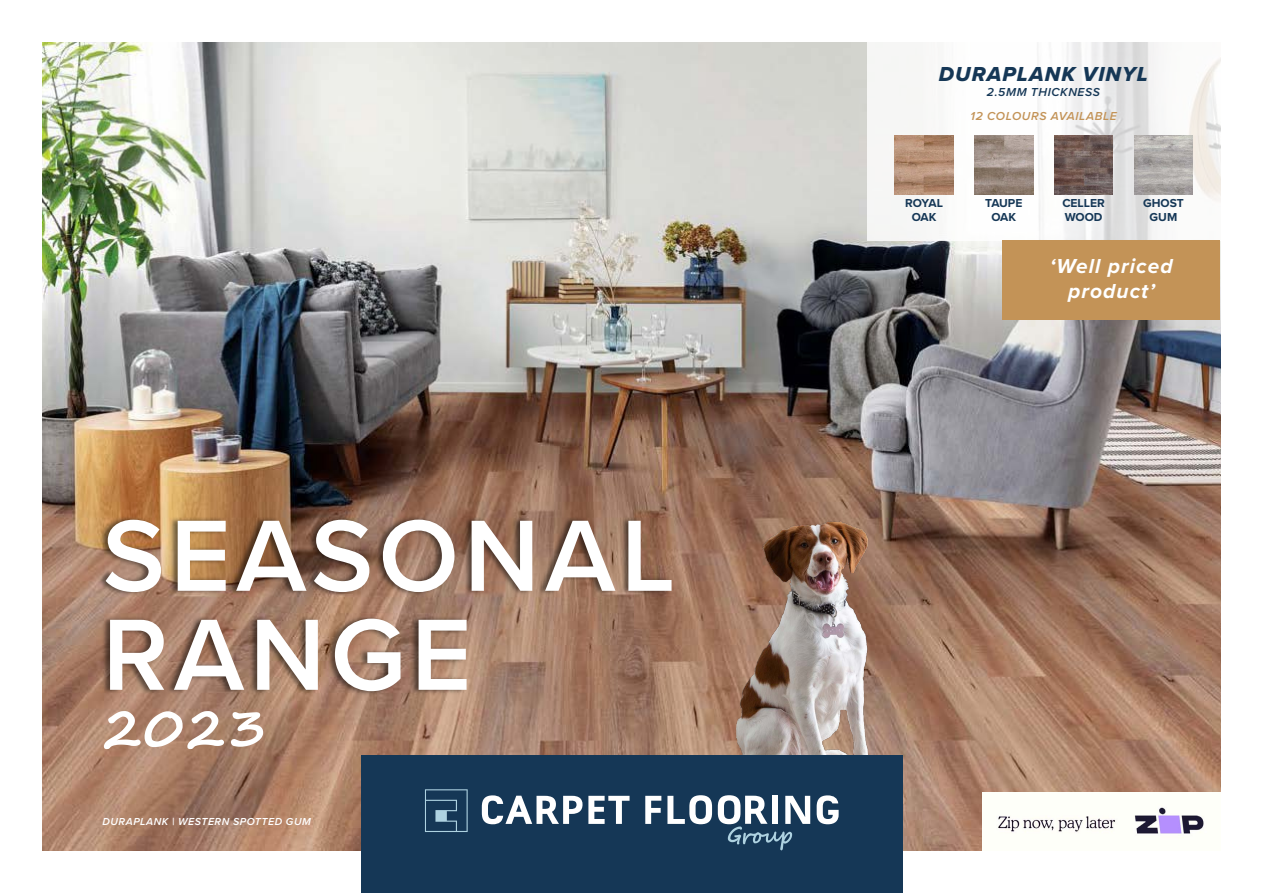
<style>
.page{position:relative;width:1263px;height:893px;background:#fff}
.page>*{position:absolute;margin:0;border:0;box-sizing:border-box;transform-origin:0 0}
.t1{font:600 105px/99px "Proxima Nova";letter-spacing:.05em;color:#fff}
.t2{font:700 53.55px "Segoe Script";color:#fff}
.t3{font:italic 700 21px/25.2px "Proxima Nova";letter-spacing:.05em;color:#fff;text-align:center}
.t4{font:21px "Proxima Nova Extrabld It";letter-spacing:.05em;color:#153756}
.t5{font:700 12px/14.4px "Proxima Nova";color:#153756;text-align:center}
.t6{font:italic 600 12px "Proxima Nova";letter-spacing:.05em;color:#c39357}
.t7{font:italic 600 12px "Proxima Nova";letter-spacing:.05em;color:#153756}
.t8{font:italic 600 10.5px "Proxima Nova";letter-spacing:.05em;color:#fff}
</style>
<div class="page">
<img style="left:43px;top:43px;width:1177px;height:807px">
<svg style="left:867px;top:42px;width:353px;height:198px"></svg>
<img style="left:895px;top:136px;width:58px;height:58px">
<img style="left:975px;top:136px;width:58px;height:58px">
<img style="left:1054px;top:136px;width:59px;height:58px">
<img style="left:1134px;top:136px;width:59px;height:58px">
<img style="left:723px;top:518px;width:172px;height:238px">
<div style="left:361px;top:756px;width:541px;height:137px;background:#153756"></div>
<svg style="left:425px;top:789px;width:43px;height:43px"></svg>
<svg style="left:588px;top:796px;width:41px;height:28px"></svg>
<svg style="left:645px;top:796px;width:16px;height:28px"></svg>
<svg style="left:667px;top:795px;width:45px;height:29px"></svg>
<svg style="left:482px;top:795px;width:100px;height:29px"></svg>
<svg style="left:718px;top:795px;width:92px;height:55px"></svg>
<svg style="left:817px;top:795px;width:22px;height:29px"></svg>
<div style="left:97px;top:515px;width:575px;height:181px;background:#000;opacity:.5"></div>
<div style="left:1002px;top:240px;width:218px;height:80px;background:#c39357"></div>
<img style="left:982px;top:792px;width:238px;height:58px">
<h1 class="t1" style="left:103px;top:503px;width:574px">SEASONAL<br>RANGE</h1>
<h2 class="t2" style="left:103px;top:684px;width:166px">2023</h2>
<p class="t8" style="left:103px;top:813px;width:210px">DURAPLANK | WESTERN SPOTTED GUM</p>
<h3 class="t4" style="left:939px;top:59px;width:211px">DURAPLANK VINYL</h3>
<p class="t7" style="left:987px;top:83px;width:114px">2.5MM THICKNESS</p>
<p class="t6" style="left:970px;top:107px;width:148px">12 COLOURS AVAILABLE</p>
<p class="t5" style="left:905px;top:195px;width:39px">ROYAL<br>OAK</p>
<p class="t5" style="left:985px;top:195px;width:39px">TAUPE<br>OAK</p>
<p class="t5" style="left:1062px;top:195px;width:44px;text-align:left">CELLER<br>WOOD</p>
<p class="t5" style="left:1143px;top:195px;width:42px">GHOST<br>GUM</p>
<h3 class="t3" style="left:1050px;top:253px;width:124px">‘Well priced product’</h3>
</div>
